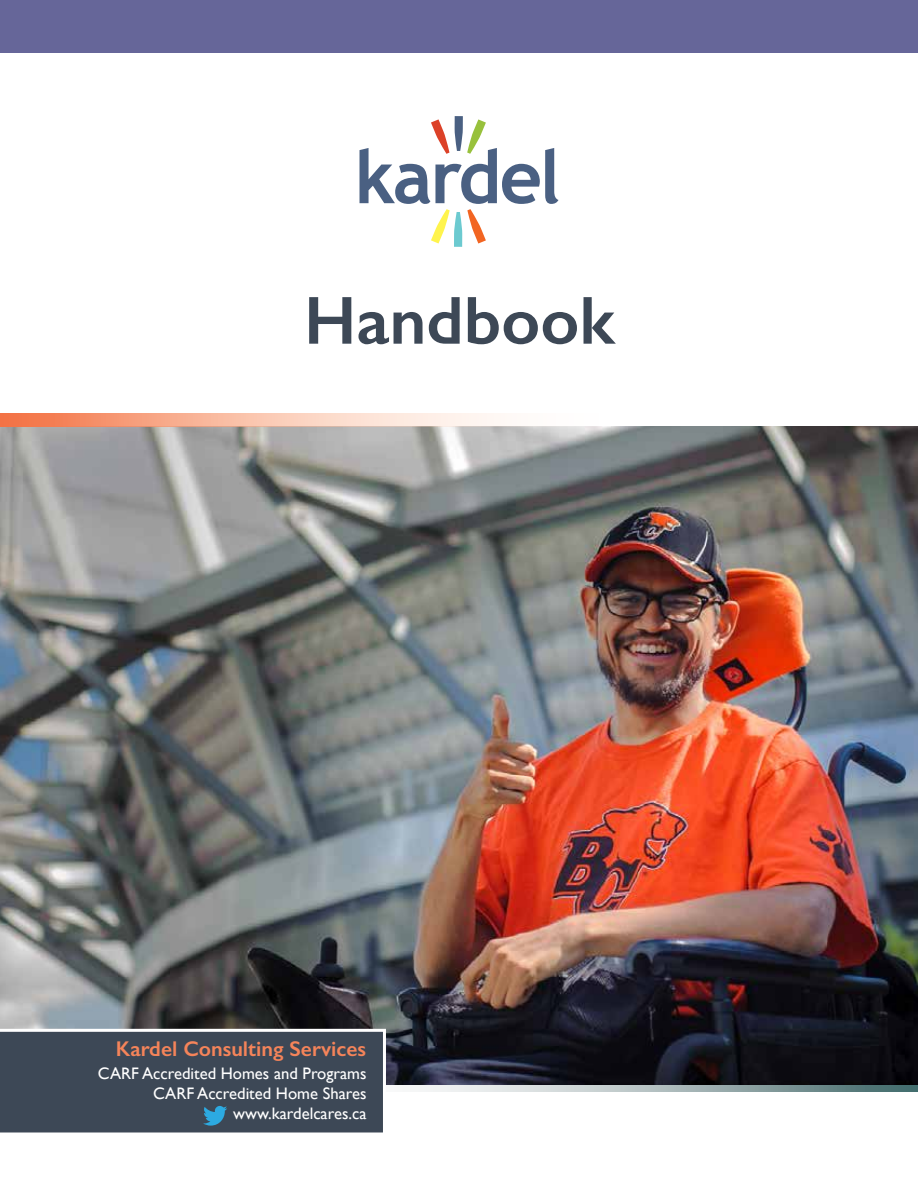
<style>
.page{position:relative;width:918px;height:1188px;background:#fff}
.page>*{position:absolute;margin:0;border:0;box-sizing:border-box;transform-origin:0 0}
.t1{font:600 68.25px "Gill Sans";color:#3d4856}
.t2{font:600 21.45px "Gill Sans";color:#f5845a}
.t3{font:16.65px/20px "Gill Sans";color:#fff;text-align:right}
</style>
<div class="page">
<svg style="left:418px;top:1085px;width:500px;height:6px;background:#a6b7b7"></svg>
<img style="left:0;top:426px;width:918px;height:659px">
<svg style="left:360px;top:116px;width:198px;height:131px"></svg>
<svg style="left:0;top:413px;width:501px;height:13px;background:#f9bea6"></svg>
<div style="left:0;top:0;width:918px;height:52px;background:#669"></div>
<div style="left:0;top:1029px;width:386px;height:104px;background:#3d4856"></div>
<h1 class="t1" style="left:304px;top:279px;width:312px">Handbook</h1>
<p class="t2" style="left:116px;top:1036px;width:252px">Kardel Consulting Services</p>
<p class="t3" style="left:98px;top:1063px;width:270px">CARF Accredited Homes and Programs<br>CARF Accredited Home Shares www.kardelcares.ca</p>
</div>
